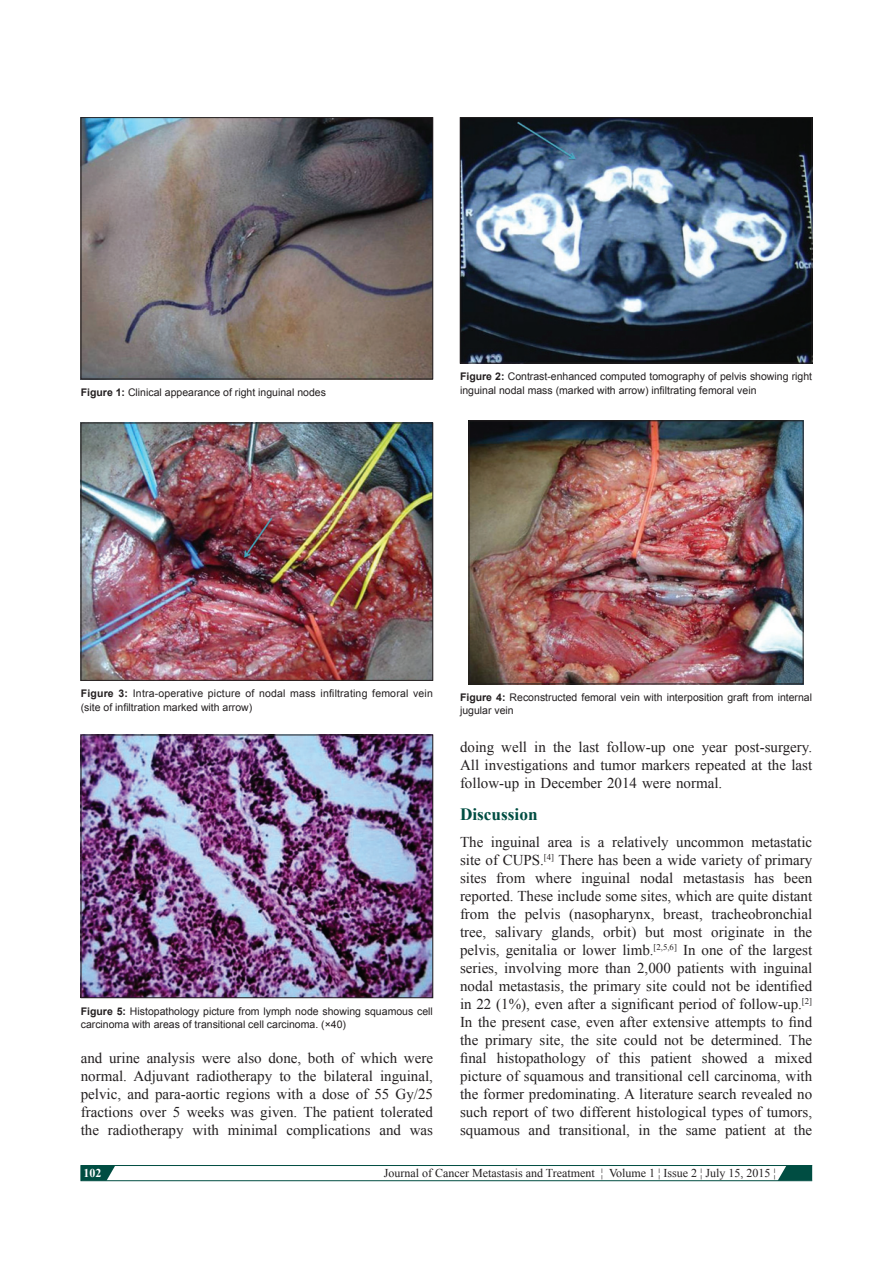
<style>
.page{position:relative;width:893px;height:1263px;background:#fff}
.page>*{position:absolute;margin:0;border:0;box-sizing:border-box;transform-origin:0 0}
.t1{font:700 17.25px "Times New Roman";color:#004d42}
.t2{font:15px/18px "Times New Roman";color:#231f20;text-align:justify}
.t3{font:12px "Times New Roman";color:#231f20}
.t4{font:700 12px "Times New Roman";color:#fff}
.t5{font:10.5px/13.6px "Arial";color:#231f20}
.t6{font:10.5px/13.6px "Arial";letter-spacing:.02em;color:#231f20}
.s1{font-weight:700}
</style>
<div class="page">
<svg style="left:83px;top:1167px;width:32px;height:12px"></svg>
<div style="left:81px;top:1165px;width:731px;height:16px;border:1px solid #004d42"></div>
<svg style="left:777px;top:1166px;width:35px;height:15px"></svg>
<img style="left:83px;top:119px;width:348px;height:258px">
<div style="left:81px;top:117px;width:352px;height:262px;border:1px solid #231f20"></div>
<img style="left:462px;top:119px;width:348px;height:242px">
<div style="left:460px;top:117px;width:352px;height:246px;border:1px solid #231f20"></div>
<img style="left:83px;top:425px;width:348px;height:254px">
<div style="left:81px;top:423px;width:352px;height:258px;border:1px solid #231f20"></div>
<img style="left:471px;top:423px;width:330px;height:259px">
<div style="left:469px;top:421px;width:334px;height:263px;border:1px solid #231f20"></div>
<img style="left:83px;top:737px;width:348px;height:259px">
<div style="left:81px;top:735px;width:352px;height:263px;border:1px solid #231f20"></div>
<p class="t5" style="left:81px;top:385px;width:247px"><span class="s1">Figure 1:</span> Clinical appearance of right inguinal nodes</p>
<p class="t5" style="left:460px;top:369px;width:354px"><span class="s1">Figure 2:</span> Contrast-enhanced computed tomography of pelvis showing right inguinal nodal mass (marked with arrow) infiltrating femoral vein</p>
<p class="t6" style="left:81px;top:687px;width:354px"><span class="s1">Figure 3:</span> Intra-operative picture of nodal mass infiltrating femoral vein (site of infiltration marked with arrow)</p>
<p class="t5" style="left:460px;top:690px;width:354px"><span class="s1">Figure 4:</span> Reconstructed femoral vein with interposition graft from internal jugular vein</p>
<p class="t5" style="left:81px;top:1004px;width:354px"><span class="s1">Figure 5:</span> Histopathology picture from lymph node showing squamous cell carcinoma with areas of transitional cell carcinoma. (×40)</p>
<p class="t2" style="left:81px;top:1048px;width:354px">and urine analysis were also done, both of which were normal. Adjuvant radiotherapy to the bilateral inguinal, pelvic, and para-aortic regions with a dose of 55 Gy/25 fractions over 5 weeks was given. The patient tolerated the radiotherapy with minimal complications and was</p>
<p class="t2" style="left:460px;top:738px;width:354px">doing well in the last follow-up one year post-surgery.<br>All investigations and tumor markers repeated at the last follow-up in December 2014 were normal.</p>
<p class="t1" style="left:460px;top:805px;width:79px">Discussion</p>
<p class="t2" style="left:460px;top:832px;width:354px">The inguinal area is a relatively uncommon metastatic site of CUPS.<sup>[4]</sup> There has been a wide variety of primary sites from where inguinal nodal metastasis has been reported. These include some sites, which are quite distant from the pelvis (nasopharynx, breast, tracheobronchial tree, salivary glands, orbit) but most originate in the pelvis, genitalia or lower limb.<sup>[2,5,6]</sup> In one of the largest series, involving more than 2,000 patients with inguinal nodal metastasis, the primary site could not be identified in 22 (1%), even after a significant period of follow-up.<sup>[2] </sup>In the present case, even after extensive attempts to find the primary site, the site could not be determined. The final histopathology of this patient showed a mixed picture of squamous and transitional cell carcinoma, with the former predominating. A literature search revealed no such report of two different histological types of tumors, squamous and transitional, in the same patient at the</p>
<p class="t4" style="left:84px;top:1166px;width:19px">102</p>
<p class="t3" style="left:384px;top:1166px;width:394px">Journal of Cancer Metastasis and Treatment ¦ Volume 1 ¦ Issue 2 ¦ July 15, 2015 ¦</p>
</div>
